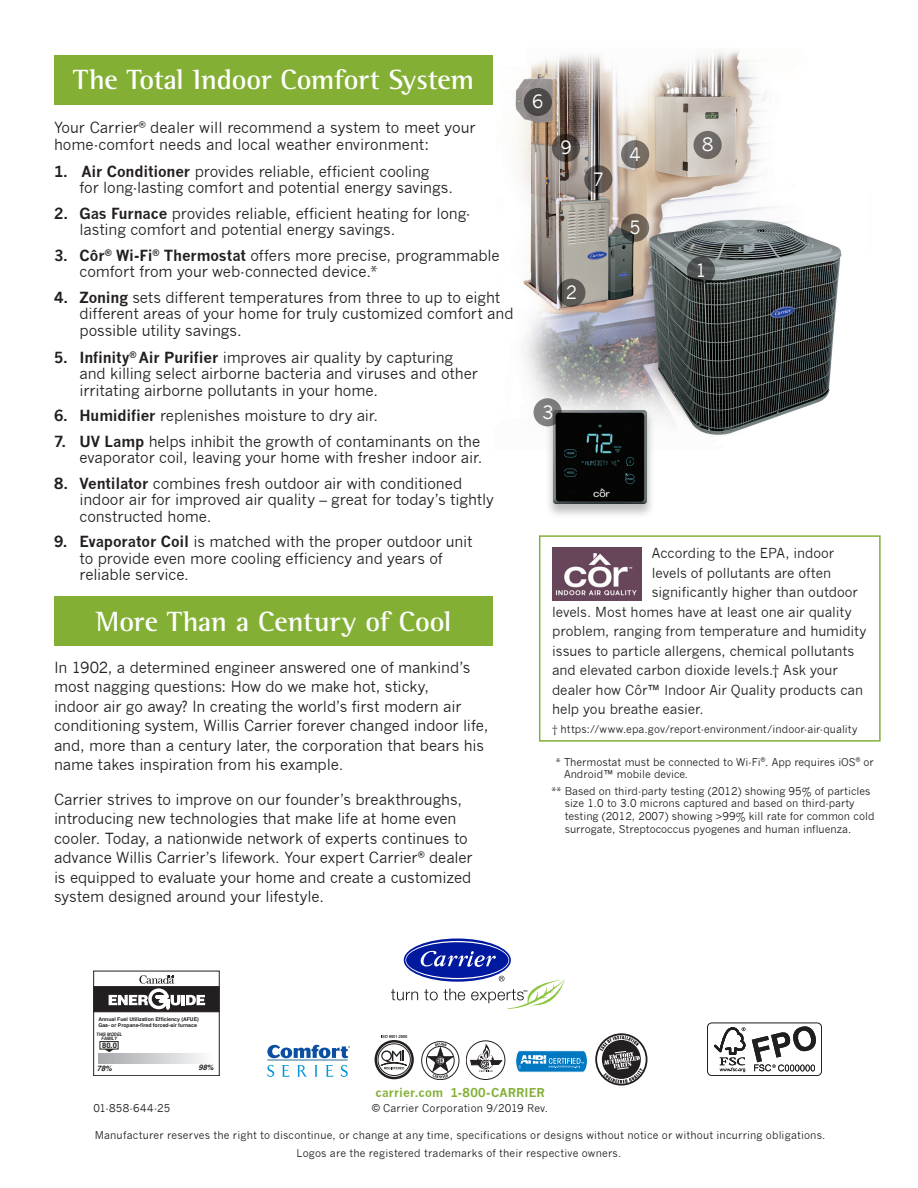
<style>
.page{position:relative;width:918px;height:1188px;background:#fff}
.page>*{position:absolute;margin:0;border:0;box-sizing:border-box;transform-origin:0 0}
.t1{font:700 28.5px "Rotis Semi Serif";letter-spacing:-.01em;color:#fff}
.t2{font:18px "News Gothic";color:#fff}
.t3{font:15px/19.5px "News Gothic";letter-spacing:-.01em;color:#231f20}
.t4{font:13.5px "News Gothic";letter-spacing:-.005em;color:#231f20}
.t5{font:700 12px "News Gothic";letter-spacing:.01em;color:#83b034}
.t6{font:10.5px/12.6px "News Gothic";color:#231f20}
.t7{font:10.5px "News Gothic";letter-spacing:.02em;color:#231f20}
.t8{font:10.5px "News Gothic";letter-spacing:.025em;color:#231f20}
.t9{font:italic 700 7.65px "Helvetica";color:#231f20}
.t10{font:700 7.65px "Helvetica";color:#231f20}
.t11{font:700 5.1px/6.6px "Helvetica";color:#231f20}
.t12{font:italic 700 4.65px/4.3px "Helvetica";color:#231f20;text-align:center;scale:.9 1}
.s1{font-weight:700}
</style>
<div class="page">
<svg style="left:391px;top:989px;width:27px;height:11px"></svg>
<svg style="left:424px;top:989px;width:41px;height:11px"></svg>
<svg style="left:471px;top:976px;width:94px;height:33px"></svg>
<svg style="left:404px;top:939px;width:107px;height:43px"></svg>
<svg style="left:405px;top:941px;width:104px;height:38px"></svg>
<div style="left:406px;top:942px;width:102px;height:36px;background:#00199f;border-radius:50%"></div>
<svg style="left:420px;top:950px;width:76px;height:17px"></svg>
<svg style="left:98px;top:1054px;width:105px;height:9px"></svg>
<div style="left:93px;top:971px;width:127px;height:105px;border:1px solid #231f20"></div>
<div style="left:94px;top:987px;width:125px;height:25px;background:#231f20;border:1px solid #231f20"></div>
<svg style="left:109px;top:975px;width:96px;height:35px"></svg>
<svg style="left:104px;top:1049px;width:10px;height:3px"></svg>
<div style="left:100px;top:1041px;width:18px;height:8px;border:1px solid #231f20"></div>
<svg style="left:267px;top:1065px;width:7px;height:12px"></svg>
<svg style="left:282px;top:1065px;width:8px;height:12px"></svg>
<svg style="left:297px;top:1065px;width:10px;height:12px"></svg>
<svg style="left:315px;top:1065px;width:2px;height:12px"></svg>
<svg style="left:326px;top:1065px;width:7px;height:12px"></svg>
<svg style="left:341px;top:1065px;width:7px;height:12px"></svg>
<hr style="left:267px;top:1059px;width:81px;height:2px;background:#a8a9ad">
<svg style="left:267px;top:1045px;width:83px;height:13px"></svg>
<div style="left:54px;top:596px;width:438px;height:50px;background:#83b034"></div>
<img style="left:515px;top:50px;width:327px;height:385px">
<svg style="left:687px;top:257px;width:28px;height:28px"></svg>
<svg style="left:557px;top:279px;width:28px;height:28px"></svg>
<svg style="left:552px;top:134px;width:28px;height:28px"></svg>
<svg style="left:621px;top:214px;width:28px;height:28px"></svg>
<div style="left:694px;top:131px;width:28px;height:28px;background:#6e6a66;border-radius:50%"></div>
<div style="left:524px;top:88px;width:28px;height:28px;background:#4d4848;border-radius:50%"></div>
<svg style="left:621px;top:140px;width:28px;height:28px"></svg>
<svg style="left:584px;top:165px;width:28px;height:28px"></svg>
<div style="left:54px;top:55px;width:438px;height:50px;background:#83b034"></div>
<div style="left:545px;top:408px;width:110px;height:111px;background:#231f20;opacity:.3"></div>
<img style="left:553px;top:410px;width:94px;height:94px">
<svg style="left:534px;top:398px;width:28px;height:28px"></svg>
<div style="left:707px;top:1023px;width:115px;height:53px;border:1px solid #211e1e;border-radius:4px"></div>
<svg style="left:714px;top:1027px;width:31px;height:45px"></svg>
<svg style="left:752px;top:1026px;width:64px;height:45px"></svg>
<svg style="left:515px;top:1050px;width:73px;height:23px"></svg>
<svg style="left:466px;top:1041px;width:39px;height:39px"></svg>
<div style="left:466px;top:1041px;width:39px;height:39px;border:1px solid #231f20;border-radius:50%"></div>
<svg style="left:470px;top:1043px;width:33px;height:29px"></svg>
<svg style="left:375px;top:1035px;width:39px;height:44px"></svg>
<svg style="left:421px;top:1041px;width:38px;height:39px"></svg>
<svg style="left:596px;top:1034px;width:51px;height:51px"></svg>
<div style="left:595px;top:1033px;width:52px;height:53px;border:2px solid #231f20;border-radius:50%"></div>
<svg style="left:600px;top:1036px;width:43px;height:47px"></svg>
<div style="left:539px;top:535px;width:342px;height:207px;border:2px solid #83b034"></div>
<img style="left:552px;top:548px;width:89px;height:52px">
<p class="t1" style="left:73px;top:63px;width:402px">The Total Indoor Comfort System</p>
<p class="t3" style="left:54px;top:120px;width:423px;line-height:16.5px">Your Carrier<sup>®</sup> dealer will recommend a system to meet your home-comfort needs and local weather environment:</p>
<p class="t3" style="left:54px;top:162px;width:377px"><span class="s1">1. Air Conditioner</span> provides reliable, efficient cooling</p>
<p class="t3" style="left:80px;top:178px;width:375px">for long-lasting comfort and potential energy savings.</p>
<p class="t3" style="left:80px;top:205px;width:393px;line-height:16.5px;text-indent:-26px"><span class="s1">2. Gas Furnace</span> provides reliable, efficient heating for long&shy;lasting comfort and potential energy savings.</p>
<p class="t3" style="left:80px;top:247px;width:422px;line-height:16.5px;text-indent:-26px"><span class="s1">3. Côr</span><sup>®</sup> <span class="s1">Wi-Fi</span><sup>®</sup> <span class="s1">Thermostat</span> offers more precise, programmable comfort from your web-connected device.*</p>
<p class="t3" style="left:80px;top:289px;width:436px;line-height:16.5px;text-indent:-26px"><span class="s1">4. Zoning</span> sets different temperatures from three to up to eight different areas of your home for truly customized comfort and possible utility savings.</p>
<p class="t3" style="left:80px;top:349px;width:400px;line-height:16.5px;text-indent:-26px"><span class="s1">5. Infinity</span><sup>®</sup> <span class="s1">Air Purifier</span> improves air quality by capturing and killing select airborne bacteria and viruses and other irritating airborne pollutants in your home.</p>
<p class="t3" style="left:54px;top:406px;width:326px"><span class="s1">6. Humidifier</span> replenishes moisture to dry air.</p>
<p class="t3" style="left:54px;top:432px;width:428px"><span class="s1">7. UV Lamp</span> helps inhibit the growth of contaminants on the</p>
<p class="t3" style="left:80px;top:448px;width:404px">evaporator coil, leaving your home with fresher indoor air.</p>
<p class="t3" style="left:54px;top:474px;width:410px"><span class="s1">8. Ventilator</span> combines fresh outdoor air with conditioned</p>
<p class="t3" style="left:80px;top:492px;width:416px;line-height:16.5px">indoor air for improved air quality – great for today’s tightly constructed home.</p>
<p class="t3" style="left:80px;top:534px;width:395px;line-height:16.5px;text-indent:-26px"><span class="s1">9. Evaporator Coil</span> is matched with the proper outdoor unit to provide even more cooling efficiency and years of reliable service.</p>
<p class="t1" style="left:96px;top:604px;width:357px">More Than a Century of Cool</p>
<p class="t3" style="left:54px;top:658px;width:436px">In 1902, a determined engineer answered one of mankind’s most nagging questions: How do we make hot, sticky,<br>indoor air go away? In creating the world’s first modern air conditioning system, Willis Carrier forever changed indoor life, and, more than a century later, the corporation that bears his name takes inspiration from his example.</p>
<p class="t3" style="left:54px;top:790px;width:420px">Carrier strives to improve on our founder’s breakthroughs, introducing new technologies that make life at home even cooler. Today, a nationwide network of experts continues to advance Willis Carrier’s lifework. Your expert Carrier<sup>®</sup> dealer is equipped to evaluate your home and create a customized system designed around your lifestyle.</p>
<p class="t2" style="left:532px;top:91px;width:13px">6</p>
<p class="t2" style="left:560px;top:137px;width:13px">9</p>
<p class="t2" style="left:593px;top:169px;width:13px">7</p>
<p class="t2" style="left:566px;top:282px;width:13px">2</p>
<p class="t2" style="left:630px;top:144px;width:13px">4</p>
<p class="t2" style="left:630px;top:217px;width:13px">5</p>
<p class="t2" style="left:542px;top:402px;width:13px">3</p>
<p class="t2" style="left:702px;top:134px;width:13px">8</p>
<p class="t2" style="left:695px;top:260px;width:13px">1</p>
<p class="t4" style="left:652px;top:546px;width:184px">According to the EPA, indoor</p>
<p class="t4" style="left:652px;top:565px;width:181px">levels of pollutants are often</p>
<p class="t4" style="left:652px;top:585px;width:208px">significantly higher than outdoor</p>
<p class="t4" style="left:552px;top:604px;width:301px">levels. Most homes have at least one air quality</p>
<p class="t4" style="left:552px;top:624px;width:316px">problem, ranging from temperature and humidity</p>
<p class="t4" style="left:552px;top:643px;width:304px">issues to particle allergens, chemical pollutants</p>
<p class="t4" style="left:552px;top:663px;width:287px">and elevated carbon dioxide levels.† Ask your</p>
<p class="t4" style="left:552px;top:682px;width:313px">dealer how Côr™ Indoor Air Quality products can</p>
<p class="t4" style="left:552px;top:702px;width:153px">help you breathe easier.</p>
<p class="t6" style="left:552px;top:723px;width:307px">† https://www.epa.gov/report-environment/indoor-air-quality</p>
<p class="t6" style="left:564px;top:756px;width:311px;text-indent:-8px">* Thermostat must be connected to Wi-Fi<sup>®</sup>. App requires iOS<sup>®</sup> or<br>Android™ mobile device.</p>
<p class="t6" style="left:565px;top:785px;width:311px;text-indent:-13px">** Based on third-party testing (2012) showing 95% of particles size 1.0 to 3.0 microns captured and based on third-party testing (2012, 2007) showing &gt;99% kill rate for common cold surrogate, Streptococcus pyogenes and human influenza.</p>
<p class="t11" style="left:98px;top:1016px;width:102px">Annual Fuel Utilization Efficiency (AFUE)<br>Gas- or Propane-fired forced-air furnace</p>
<p class="t9" style="left:97px;top:1062px;width:17px">78%</p>
<p class="t9" style="left:199px;top:1061px;width:17px">98%</p>
<p class="t12" style="left:96px;top:1032px;width:30px">THIS MODEL<br>FAMILY</p>
<p class="t10" style="left:102px;top:1039px;width:16px">80.0</p>
<p class="t5" style="left:375px;top:1085px;width:171px">carrier.com 1-800-CARRIER</p>
<p class="t6" style="left:372px;top:1102px;width:178px">© Carrier Corporation 9/2019 Rev.</p>
<p class="t6" style="left:95px;top:1129px;width:732px">Manufacturer reserves the right to discontinue, or change at any time, specifications or designs without notice or without incurring obligations.</p>
<p class="t8" style="left:93px;top:1102px;width:78px">01-858-644-25</p>
<p class="t7" style="left:297px;top:1147px;width:326px">Logos are the registered trademarks of their respective owners.</p>
</div>
